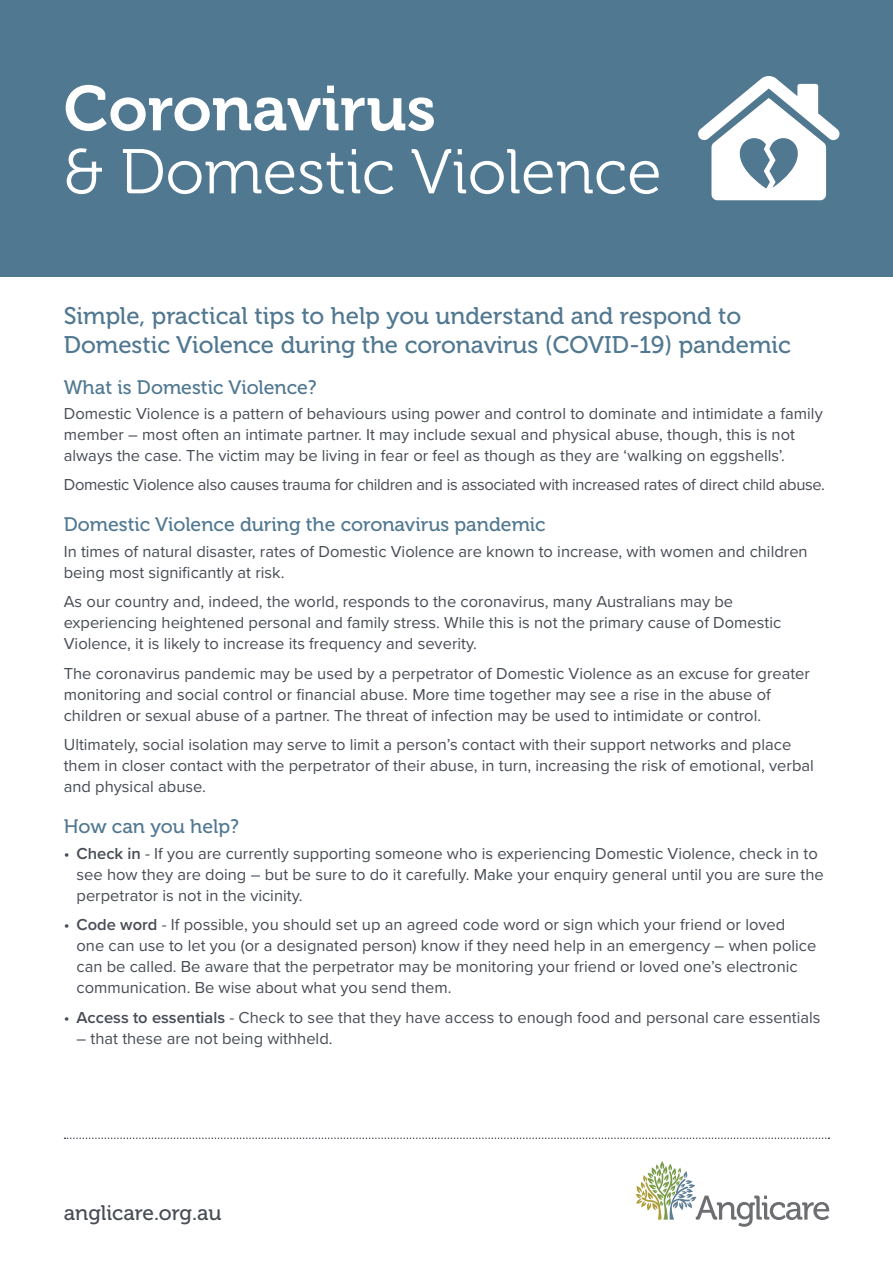
<style>
.page{position:relative;width:893px;height:1263px;background:#fff}
.page>*{position:absolute;margin:0;border:0;box-sizing:border-box;transform-origin:0 0}
.t1{font:63px "Museo 300";color:#fff}
.t2{font:63px "Museo 700";color:#fff}
.t3{font:24px/28.5px "Museo 500";color:#517891}
.t4{font:21px "Museo 500";color:#474c55}
.t5{font:19.5px "Museo 500";color:#517891}
.t6{font:16.5px/21px "Proxima Nova";color:#474c55}
.t7{font:16.5px "Proxima Nova";letter-spacing:-.02em;color:#474c55}
.s1{font-weight:600}
</style>
<div class="page">
<div style="left:0;top:0;width:893px;height:276px;background:#517891"></div>
<svg style="left:65px;top:1137px;width:764px;height:2px"></svg>
<svg style="left:636px;top:1161px;width:193px;height:66px"></svg>
<svg style="left:698px;top:76px;width:141px;height:124px"></svg>
<h1 class="t2" style="left:64px;top:73px;width:374px">Coronavirus</h1>
<h1 class="t1" style="left:64px;top:138px;width:599px">&amp; Domestic Violence</h1>
<h2 class="t3" style="left:64px;top:302px;width:729px">Simple, practical tips to help you understand and respond to<br>Domestic Violence during the coronavirus (COVID-19) pandemic</h2>
<p class="t5" style="left:64px;top:376px;width:254px">What is Domestic Violence?</p>
<p class="t6" style="left:64px;top:402px;width:760px">Domestic Violence is a pattern of behaviours using power and control to dominate and intimidate a family member – most often an intimate partner. It may include sexual and physical abuse, though, this is not always the case. The victim may be living in fear or feel as though as they are ‘walking on eggshells’.</p>
<p class="t7" style="left:64px;top:473px;width:763px">Domestic Violence also causes trauma for children and is associated with increased rates of direct child abuse.</p>
<p class="t5" style="left:64px;top:514px;width:483px">Domestic Violence during the coronavirus pandemic</p>
<p class="t6" style="left:64px;top:540px;width:745px">In times of natural disaster, rates of Domestic Violence are known to increase, with women and children being most significantly at risk.</p>
<p class="t6" style="left:64px;top:590px;width:719px">As our country and, indeed, the world, responds to the coronavirus, many Australians may be experiencing heightened personal and family stress. While this is not the primary cause of Domestic<br>Violence, it is likely to increase its frequency and severity.</p>
<p class="t6" style="left:64px;top:662px;width:748px">The coronavirus pandemic may be used by a perpetrator of Domestic Violence as an excuse for greater monitoring and social control or financial abuse. More time together may see a rise in the abuse of children or sexual abuse of a partner. The threat of infection may be used to intimidate or control.</p>
<p class="t6" style="left:64px;top:733px;width:752px">Ultimately, social isolation may serve to limit a person’s contact with their support networks and place them in closer contact with the perpetrator of their abuse, in turn, increasing the risk of emotional, verbal and physical abuse.</p>
<p class="t5" style="left:64px;top:816px;width:177px">How can you help?</p>
<p class="t6" style="left:77px;top:842px;width:749px;text-indent:-13px">• <span class="s1">Check in</span> - If you are currently supporting someone who is experiencing Domestic Violence, check in to see how they are doing – but be sure to do it carefully. Make your enquiry general until you are sure the perpetrator is not in the vicinity.</p>
<p class="t6" style="left:77px;top:913px;width:741px;text-indent:-13px">• <span class="s1">Code word</span> - If possible, you should set up an agreed code word or sign which your friend or loved one can use to let you (or a designated person) know if they need help in an emergency – when police can be called. Be aware that the perpetrator may be monitoring your friend or loved one’s electronic communication. Be wise about what you send them.</p>
<p class="t6" style="left:64px;top:1006px;width:758px">• <span class="s1">Access to essentials</span> - Check to see that they have access to enough food and personal care essentials</p>
<p class="t6" style="left:77px;top:1027px;width:258px">– that these are not being withheld.</p>
<p class="t4" style="left:64px;top:1202px;width:159px">anglicare.org.au</p>
</div>
